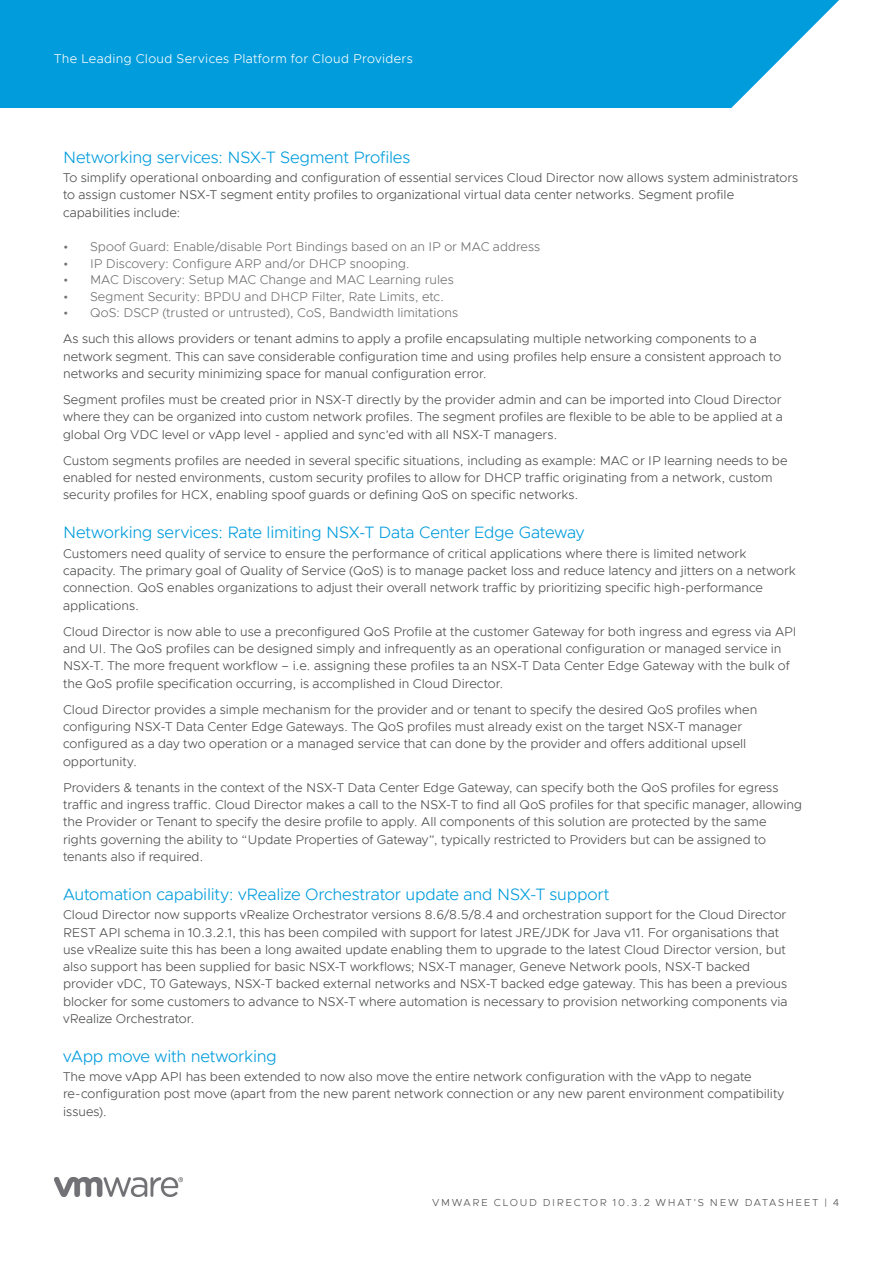
<style>
.page{position:relative;width:893px;height:1263px;background:#fff}
.page>*{position:absolute;margin:0;border:0;box-sizing:border-box;transform-origin:0 0}
._4a__SUBHEAD-1{font:300 16.5px "Metropolis";letter-spacing:-.015em;color:#009cdc}
._3a__BODY_TEXT{font:300 12.75px/17.2px "Metropolis";color:#4b4c4d}
.t1{font:300 12.75px "Metropolis";color:#717174}
.FOLIO-WHITE{font:300 12.75px "Metropolis";letter-spacing:.025em;color:#fff}
.FOLIO-BOTTOM-85blk{font:300 10.2px "Metropolis";letter-spacing:.165em;color:#4b4c4d}
</style>
<div class="page">
<div style="left:0;top:0;width:839px;height:108px;background:#009cdc"></div>
<img style="left:54px;top:1177px;width:129px;height:20px">
<p class="FOLIO-WHITE" style="left:54px;top:51px;width:360px">The Leading Cloud Services Platform for Cloud Providers</p>
<p class="_4a__SUBHEAD-1" style="left:63px;top:147px;width:349px">Networking services: NSX-T Segment Profiles</p>
<p class="_3a__BODY_TEXT" style="left:63px;top:169px;width:737px">To simplify operational onboarding and configuration of essential services Cloud Director now allows system administrators to assign customer NSX-T segment entity profiles to organizational virtual data center networks. Segment profile capabilities include:</p>
<p class="t1" style="left:63px;top:239px;width:479px">• Spoof Guard: Enable/disable Port Bindings based on an IP or MAC address</p>
<p class="t1" style="left:63px;top:255px;width:348px">• IP Discovery: Configure ARP and/or DHCP snooping.</p>
<p class="t1" style="left:63px;top:272px;width:392px">• MAC Discovery: Setup MAC Change and MAC Learning rules</p>
<p class="t1" style="left:63px;top:288px;width:383px">• Segment Security: BPDU and DHCP Filter, Rate Limits, etc.</p>
<p class="t1" style="left:63px;top:305px;width:397px">• QoS: DSCP (trusted or untrusted), CoS, Bandwidth limitations</p>
<p class="_3a__BODY_TEXT" style="left:63px;top:330px;width:720px">As such this allows providers or tenant admins to apply a profile encapsulating multiple networking components to a network segment. This can save considerable configuration time and using profiles help ensure a consistent approach to networks and security minimizing space for manual configuration error.</p>
<p class="_3a__BODY_TEXT" style="left:63px;top:391px;width:721px;text-align:justify">Segment profiles must be created prior in NSX-T directly by the provider admin and can be imported into Cloud Director where they can be organized into custom network profiles. The segment profiles are flexible to be able to be applied at a global Org VDC level or vApp level - applied and sync’ed with all NSX-T managers.</p>
<p class="_3a__BODY_TEXT" style="left:63px;top:452px;width:726px">Custom segments profiles are needed in several specific situations, including as example: MAC or IP learning needs to be enabled for nested environments, custom security profiles to allow for DHCP traffic originating from a network, custom security profiles for HCX, enabling spoof guards or defining QoS on specific networks.</p>
<p class="_4a__SUBHEAD-1" style="left:63px;top:522px;width:523px">Networking services: Rate limiting NSX-T Data Center Edge Gateway</p>
<p class="_3a__BODY_TEXT" style="left:63px;top:545px;width:734px">Customers need quality of service to ensure the performance of critical applications where there is limited network capacity. The primary goal of Quality of Service (QoS) is to manage packet loss and reduce latency and jitters on a network connection. QoS enables organizations to adjust their overall network traffic by prioritizing specific high-performance applications.</p>
<p class="_3a__BODY_TEXT" style="left:63px;top:623px;width:735px">Cloud Director is now able to use a preconfigured QoS Profile at the customer Gateway for both ingress and egress via API and UI. The QoS profiles can be designed simply and infrequently as an operational configuration or managed service in NSX-T. The more frequent workflow – i.e. assigning these profiles ta an NSX-T Data Center Edge Gateway with the bulk of the QoS profile specification occurring, is accomplished in Cloud Director.</p>
<p class="_3a__BODY_TEXT" style="left:63px;top:701px;width:696px">Cloud Director provides a simple mechanism for the provider and or tenant to specify the desired QoS profiles when configuring NSX-T Data Center Edge Gateways. The QoS profiles must already exist on the target NSX-T manager configured as a day two operation or a managed service that can done by the provider and offers additional upsell opportunity.</p>
<p class="_3a__BODY_TEXT" style="left:63px;top:779px;width:740px">Providers &amp; tenants in the context of the NSX-T Data Center Edge Gateway, can specify both the QoS profiles for egress traffic and ingress traffic. Cloud Director makes a call to the NSX-T to find all QoS profiles for that specific manager, allowing the Provider or Tenant to specify the desire profile to apply. All components of this solution are protected by the same rights governing the ability to “Update Properties of Gateway”, typically restricted to Providers but can be assigned to tenants also if required.</p>
<p class="_4a__SUBHEAD-1" style="left:63px;top:884px;width:548px">Automation capability: vRealize Orchestrator update and NSX-T support</p>
<p class="_3a__BODY_TEXT" style="left:63px;top:906px;width:726px">Cloud Director now supports vRealize Orchestrator versions 8.6/8.5/8.4 and orchestration support for the Cloud Director REST API schema in 10.3.2.1, this has been compiled with support for latest JRE/JDK for Java v11. For organisations that use vRealize suite this has been a long awaited update enabling them to upgrade to the latest Cloud Director version, but also support has been supplied for basic NSX-T workflows; NSX-T manager, Geneve Network pools, NSX-T backed provider vDC, T0 Gateways, NSX-T backed external networks and NSX-T backed edge gateway. This has been a previous blocker for some customers to advance to NSX-T where automation is necessary to provision networking components via vRealize Orchestrator.</p>
<p class="_4a__SUBHEAD-1" style="left:63px;top:1046px;width:215px">vApp move with networking</p>
<p class="_3a__BODY_TEXT" style="left:63px;top:1068px;width:723px">The move vApp API has been extended to now also move the entire network configuration with the vApp to negate re-configuration post move (apart from the new parent network connection or any new parent environment compatibility issues).</p>
<p class="FOLIO-BOTTOM-85blk" style="left:432px;top:1196px;width:408px">VMWARE CLOUD DIRECTOR 10.3.2 WHAT’S NEW DATASHEET | 4</p>
</div>
